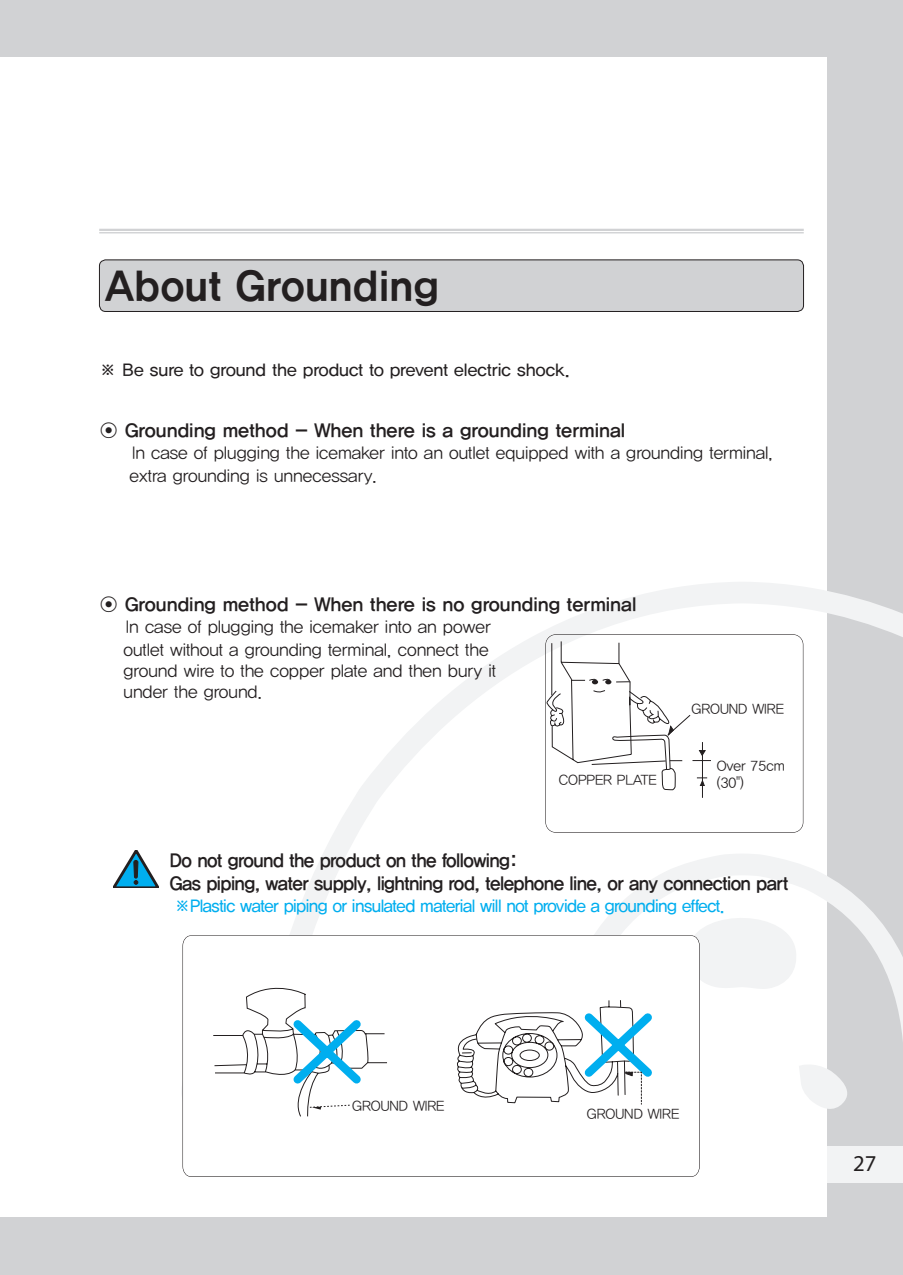
<style>
.page{position:relative;width:903px;height:1275px;background:#d1d2d4}
.page>*{position:absolute;margin:0;border:0;box-sizing:border-box;transform-origin:0 0}
.t1{font:40.25px "YDIYGO350";color:#231f20}
.t2{font:22.75px "Myriad Pro";color:#231f20}
.t3{font:19.25px "YDIYGO340";letter-spacing:-.03em;color:#231f20;scale:.95 1}
.t4{font:19.25px "YDIYGO340";color:#231f20}
.t5{font:17.5px "YDIYGO320";color:#231f20}
.t6{font:17.5px "YDIYGO330";letter-spacing:-.03em;color:#00aeef;scale:.95 1}
.t7{font:17.5px "YDIYGO330";color:#231f20}
.t8{font:14px "YDIYGO320";color:#231f20}
</style>
<div class="page">
<div style="left:0;top:1147px;width:903px;height:36px;background:#f2f3f4"></div>
<div style="left:0;top:58px;width:827px;height:1159px;background:#fff"></div>
<svg style="left:300px;top:582px;width:603px;height:542px"></svg>
<hr style="left:99px;top:232px;width:705px;height:1px;background:#d1d2d4">
<hr style="left:99px;top:229px;width:705px;height:2px;background:#d1d2d4">
<svg style="left:182px;top:935px;width:518px;height:242px"></svg>
<svg style="left:545px;top:634px;width:258px;height:199px"></svg>
<div style="left:99px;top:260px;width:704px;height:51px;background:#d1d2d4;border-radius:6px"></div>
<div style="left:99px;top:259px;width:705px;height:53px;border:1px solid #231f20;border-radius:6px"></div>
<svg style="left:546px;top:641px;width:166px;height:158px"></svg>
<svg style="left:114px;top:851px;width:44px;height:37px"></svg>
<svg style="left:213px;top:908px;width:643px;height:211px"></svg>
<p class="t1" style="left:105px;top:265px;width:336px">About Grounding</p>
<p class="t7" style="left:99px;top:360px;width:472px">※ Be sure to ground the product to prevent electric shock.</p>
<p class="t4" style="left:99px;top:419px;width:528px">⊙ Grounding method - When there is a grounding terminal</p>
<p class="t5" style="left:132px;top:443px;width:642px">In case of plugging the icemaker into an outlet equipped with a grounding terminal,</p>
<p class="t5" style="left:130px;top:466px;width:249px">extra grounding is unnecessary.</p>
<p class="t4" style="left:99px;top:593px;width:539px">⊙ Grounding method - When there is no grounding terminal</p>
<p class="t5" style="left:126px;top:618px;width:366px">In case of plugging the icemaker into an power</p>
<p class="t5" style="left:123px;top:640px;width:367px">outlet without a grounding terminal, connect the</p>
<p class="t5" style="left:123px;top:661px;width:374px">ground wire to the copper plate and then bury it</p>
<p class="t5" style="left:123px;top:682px;width:140px">under the ground.</p>
<p class="t8" style="left:559px;top:772px;width:100px">COPPER PLATE</p>
<p class="t8" style="left:691px;top:701px;width:94px">GROUND WIRE</p>
<p class="t8" style="left:717px;top:758px;width:70px">Over 75cm</p>
<p class="t8" style="left:717px;top:775px;width:29px">(30")</p>
<p class="t3" style="left:170px;top:849px;width:368px">Do not ground the product on the following:</p>
<p class="t3" style="left:170px;top:872px;width:652px">Gas piping, water supply, lightning rod, telephone line, or any connection part</p>
<p class="t6" style="left:174px;top:896px;width:581px">※Plastic water piping or insulated material will not provide a grounding effect.</p>
<p class="t8" style="left:352px;top:1098px;width:94px">GROUND WIRE</p>
<p class="t8" style="left:587px;top:1106px;width:94px">GROUND WIRE</p>
<h2 class="t2" style="left:853px;top:1149px;width:25px">27</h2>
</div>
